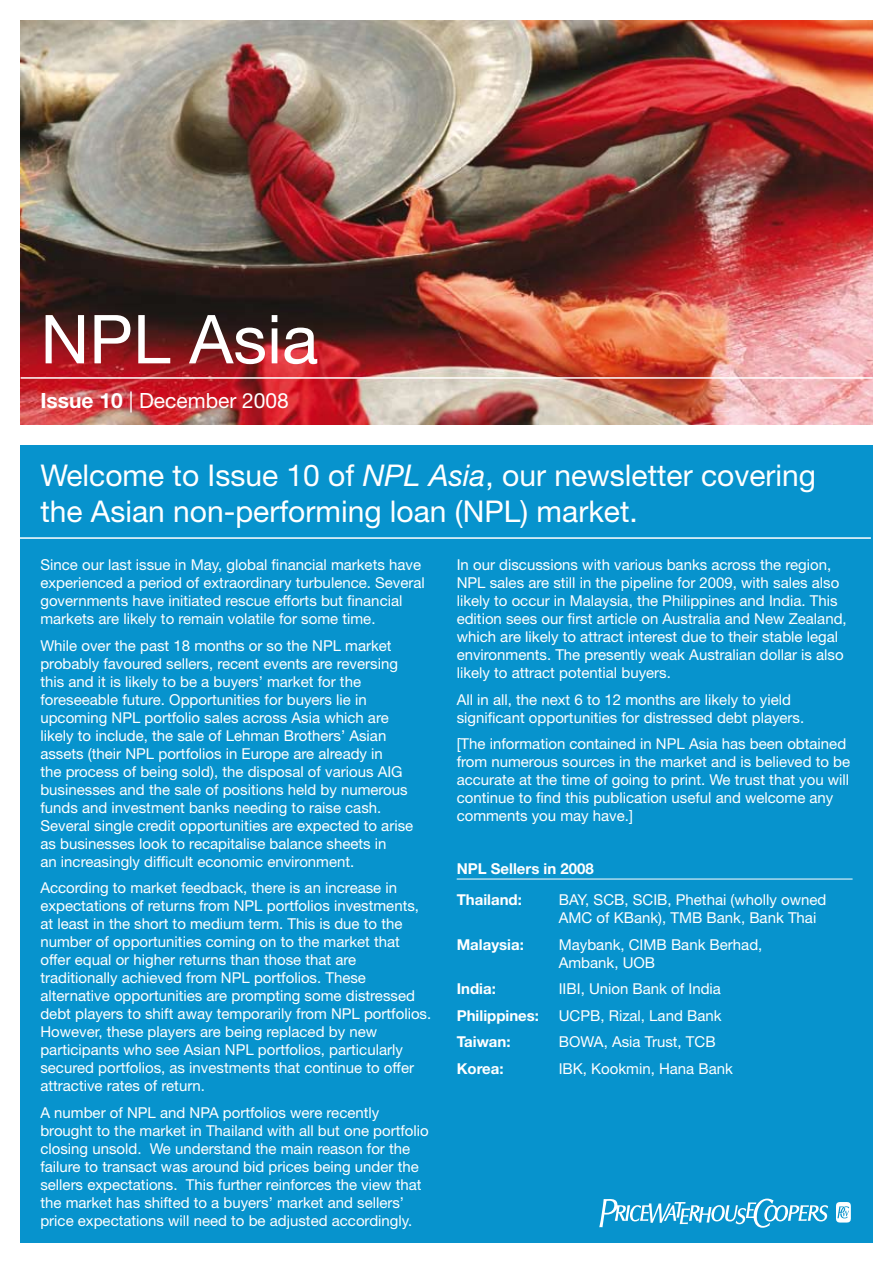
<style>
.page{position:relative;width:893px;height:1263px;background:#fff}
.page>*{position:absolute;margin:0;border:0;box-sizing:border-box;transform-origin:0 0}
.t1{font:67.65px "Helvetica Neue";color:#fff}
.t2{font:30px/36px "Helvetica Neue";color:#fff}
.t3{font:21px "Helvetica Neue";color:#fff}
.t4{font:15px/18px "Helvetica Neue";color:#fff}
.t5{font:700 15px/30.8px "Helvetica Neue";color:#fff}
.s1{font-weight:700}
.s2{font-style:italic}
</style>
<div class="page">
<img style="left:21px;top:20px;width:852px;height:404px">
<div style="left:21px;top:445px;width:852px;height:797px;background:#0793cd"></div>
<hr style="left:457px;top:879px;width:396px;height:1px;background:#fff">
<svg style="left:599px;top:1198px;width:229px;height:30px"></svg>
<svg style="left:836px;top:1202px;width:15px;height:20px"></svg>
<hr style="left:21px;top:377px;width:852px;height:2px;background:#fff">
<hr style="left:19px;top:537px;width:852px;height:2px;background:#fff">
<h1 class="t1" style="left:40px;top:299px;width:279px">NPL Asia</h1>
<h3 class="t3" style="left:40px;top:388px;width:250px"><span class="s1">Issue 10</span> | December 2008</h3>
<h2 class="t2" style="left:40px;top:457px;width:777px">Welcome to Issue 10 of <span class="s2">NPL Asia</span>, our newsletter covering the Asian non-performing loan (NPL) market.</h2>
<p class="t4" style="left:40px;top:556px;width:386px">Since our last issue in May, global financial markets have experienced a period of extraordinary turbulence. Several governments have initiated rescue efforts but financial markets are likely to remain volatile for some time.</p>
<p class="t4" style="left:40px;top:636px;width:374px">While over the past 18 months or so the NPL market probably favoured sellers, recent events are reversing this and it is likely to be a buyers’ market for the foreseeable future. Opportunities for buyers lie in upcoming NPL portfolio sales across Asia which are likely to include, the sale of Lehman Brothers’ Asian assets (their NPL portfolios in Europe are already in<br>the process of being sold), the disposal of various AIG businesses and the sale of positions held by numerous funds and investment banks needing to raise cash.<br>Several single credit opportunities are expected to arise as businesses look to recapitalise balance sheets in<br>an increasingly difficult economic environment.</p>
<p class="t4" style="left:40px;top:879px;width:392px">According to market feedback, there is an increase in expectations of returns from NPL portfolios investments, at least in the short to medium term. This is due to the number of opportunities coming on to the market that offer equal or higher returns than those that are traditionally achieved from NPL portfolios. These alternative opportunities are prompting some distressed debt players to shift away temporarily from NPL portfolios.<br>However, these players are being replaced by new participants who see Asian NPL portfolios, particularly secured portfolios, as investments that continue to offer attractive rates of return.</p>
<p class="t4" style="left:40px;top:1103px;width:390px">A number of NPL and NPA portfolios were recently brought to the market in Thailand with all but one portfolio closing unsold. We understand the main reason for the failure to transact was around bid prices being under the sellers expectations. This further reinforces the view that the market has shifted to a buyers’ market and sellers’ price expectations will need to be adjusted accordingly.</p>
<p class="t4" style="left:457px;top:556px;width:392px">In our discussions with various banks across the region, NPL sales are still in the pipeline for 2009, with sales also likely to occur in Malaysia, the Philippines and India. This edition sees our first article on Australia and New Zealand, which are likely to attract interest due to their stable legal environments. The presently weak Australian dollar is also likely to attract potential buyers.</p>
<p class="t4" style="left:457px;top:690px;width:349px">All in all, the next 6 to 12 months are likely to yield significant opportunities for distressed debt players.</p>
<p class="t4" style="left:457px;top:735px;width:395px">[The information contained in NPL Asia has been obtained from numerous sources in the market and is believed to be accurate at the time of going to print. We trust that you will continue to find this publication useful and welcome any comments you may have.]</p>
<p class="t5" style="left:457px;top:853px;width:139px">NPL Sellers in 2008<br>Thailand:</p>
<p class="t4" style="left:559px;top:891px;width:269px">BAY, SCB, SCIB, Phethai (wholly owned<br>AMC of KBank), TMB Bank, Bank Thai</p>
<p class="t5" style="left:457px;top:929px;width:69px">Malaysia:</p>
<p class="t4" style="left:559px;top:935px;width:205px">Maybank, CIMB Bank Berhad,<br>Ambank, UOB</p>
<p class="t5" style="left:457px;top:973px;width:41px">India:</p>
<p class="t4" style="left:559px;top:980px;width:164px">IIBI, Union Bank of India</p>
<p class="t5" style="left:457px;top:1000px;width:84px">Philippines:</p>
<p class="t4" style="left:559px;top:1006px;width:164px">UCPB, Rizal, Land Bank</p>
<p class="t5" style="left:457px;top:1026px;width:55px">Taiwan:</p>
<p class="t4" style="left:559px;top:1033px;width:158px">BOWA, Asia Trust, TCB</p>
<p class="t5" style="left:457px;top:1053px;width:48px">Korea:</p>
<p class="t4" style="left:559px;top:1059px;width:176px">IBK, Kookmin, Hana Bank</p>
</div>
